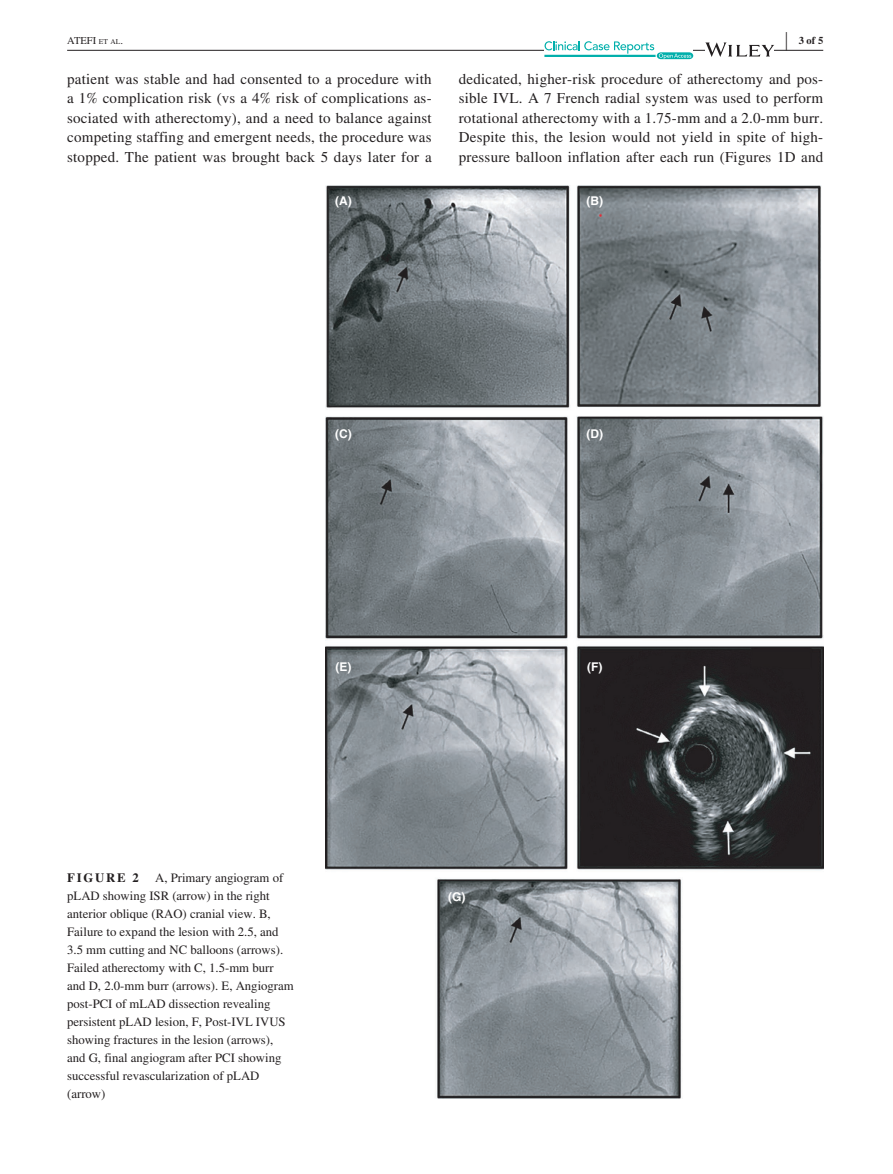
<style>
.page{position:relative;width:893px;height:1174px;background:#fff}
.page>*{position:absolute;margin:0;border:0;box-sizing:border-box;transform-origin:0 0}
.t1{font:700 25.95px "STIX";color:#231f20;scale:.36 1}
.t2{font:15px/19.5px "STIX";letter-spacing:.015em;color:#231f20;text-align:justify}
.t3{font:12.75px/18px "STIX";color:#231f20}
.t4{font:700 12.75px "STIX";letter-spacing:.14em;color:#231f20}
.t5{font:700 12px "Helvetica";color:#fff}
.t6{font:10.5px "STIX";color:#231f20}
.t7{font:700 10.5px "STIX";color:#231f20}
.s1{font-size:7.35px}
</style>
<div class="page">
<hr style="left:67px;top:50px;width:756px;height:1px;background:#231f20">
<svg style="left:544px;top:41px;width:149px;height:18px"></svg>
<svg style="left:705px;top:42px;width:69px;height:15px"></svg>
<img style="left:326px;top:186px;width:497px;height:912px">
<h1 class="t1" style="left:785px;top:26px;width:7px">|</h1>
<p class="t6" style="left:67px;top:33px;width:57px">ATEFI <span class="s1">et al</span>.</p>
<p class="t7" style="left:799px;top:34px;width:26px">3 of 5</p>
<p class="t2" style="left:67px;top:70px;width:366px">patient was stable and had consented to a procedure with a 1% complication risk (vs a 4% risk of complications as&shy;sociated with atherectomy), and a need to balance against competing staffing and emergent needs, the procedure was stopped. The patient was brought back 5 days later for a</p>
<p class="t2" style="left:459px;top:70px;width:366px">dedicated, higher-risk procedure of atherectomy and pos&shy;sible IVL. A 7 French radial system was used to perform rotational atherectomy with a 1.75-mm and a 2.0-mm burr.<br>Despite this, the lesion would not yield in spite of high&shy;pressure balloon inflation after each run (Figures 1D and</p>
<p class="t5" style="left:335px;top:193px;width:18px">(A)</p>
<p class="t5" style="left:586px;top:193px;width:18px">(B)</p>
<p class="t5" style="left:335px;top:426px;width:18px">(C)</p>
<p class="t5" style="left:586px;top:426px;width:18px">(D)</p>
<p class="t5" style="left:335px;top:659px;width:17px">(E)</p>
<p class="t5" style="left:587px;top:659px;width:17px">(F)</p>
<p class="t4" style="left:67px;top:870px;width:73px">FIGURE 2</p>
<p class="t3" style="left:67px;top:869px;width:228px;text-indent:88px">A, Primary angiogram of pLAD showing ISR (arrow) in the right anterior oblique (RAO) cranial view. B, Failure to expand the lesion with 2.5, and 3.5 mm cutting and NC balloons (arrows).<br>Failed atherectomy with C, 1.5-mm burr and D, 2.0-mm burr (arrows). E, Angiogram post-PCI of mLAD dissection revealing persistent pLAD lesion, F, Post-IVL IVUS showing fractures in the lesion (arrows), and G, final angiogram after PCI showing successful revascularization of pLAD (arrow)</p>
<p class="t5" style="left:448px;top:889px;width:19px">(G)</p>
</div>
